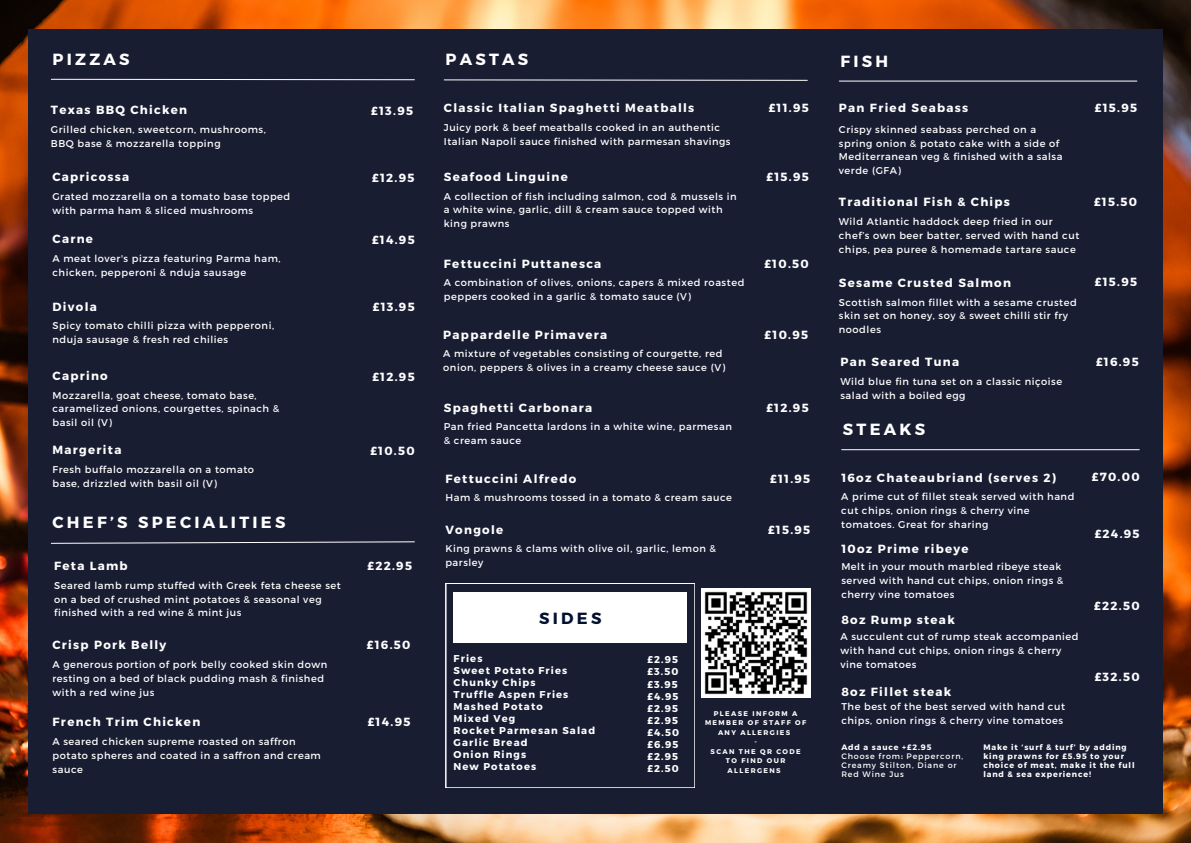
<style>
.page{position:relative;width:1191px;height:843px;background:#fff}
.page>*{position:absolute;margin:0;border:0;box-sizing:border-box;transform-origin:0 0}
.t1{font:700 16.1px "Montserrat";letter-spacing:.205em;color:#fff}
.t2{font:700 16.1px "Montserrat";letter-spacing:.205em;color:#031130}
.t3{font:700 11.8px "Montserrat";letter-spacing:.11em;color:#fff}
.t4{font:700 9.9px "Montserrat";letter-spacing:.11em;color:#fff}
.t5{font:9.8px/13.8px "Montserrat";letter-spacing:.055em;color:#fff}
.t6{font:700 7.9px/9.2px "Montserrat";letter-spacing:.11em;color:#fff}
.t7{font:7.9px/9.2px "Montserrat";letter-spacing:.11em;color:#fff}
.t8{font:700 6.8px/9.5px "Montserrat";letter-spacing:.205em;color:#fff;text-align:center}
.s1{font-weight:700}
</style>
<div class="page">
<img style="left:0;top:0;width:1190px;height:842px">
<div style="left:29px;top:29px;width:1133px;height:784px;background:#191d32"></div>
<svg style="left:50px;top:78px;width:365px;height:2px"></svg>
<svg style="left:443px;top:79px;width:365px;height:2px"></svg>
<hr style="left:839px;top:81px;width:297px;height:1px;background:#fff">
<hr style="left:841px;top:449px;width:298px;height:1px;background:#fff">
<svg style="left:446px;top:583px;width:249px;height:204px"></svg>
<svg style="left:51px;top:541px;width:364px;height:3px"></svg>
<div style="left:453px;top:592px;width:234px;height:51px;background:#fff"></div>
<img style="left:701px;top:588px;width:109px;height:109px">
<p class="t1" style="left:52px;top:49px;width:79px">PIZZAS</p>
<p class="t3" style="left:51px;top:102px;width:138px">Texas BBQ Chicken</p>
<p class="t5" style="left:51px;top:122px;width:216px">Grilled chicken, sweetcorn, mushrooms,<br>BBQ base &amp; mozzarella topping</p>
<p class="t3" style="left:52px;top:169px;width:78px">Capricossa</p>
<p class="t5" style="left:52px;top:189px;width:239px">Grated mozzarella on a tomato base topped with parma ham &amp; sliced mushrooms</p>
<p class="t3" style="left:53px;top:231px;width:42px">Carne</p>
<p class="t5" style="left:53px;top:251px;width:229px">A meat lover's pizza featuring Parma ham, chicken, pepperoni &amp; nduja sausage</p>
<p class="t3" style="left:53px;top:298px;width:46px">Divola</p>
<p class="t5" style="left:53px;top:318px;width:223px">Spicy tomato chilli pizza with pepperoni, nduja sausage &amp; fresh red chilies</p>
<p class="t3" style="left:53px;top:368px;width:57px">Caprino</p>
<p class="t5" style="left:53px;top:387px;width:228px">Mozzarella, goat cheese, tomato base, caramelized onions, courgettes, spinach &amp; basil oil (V)</p>
<p class="t3" style="left:53px;top:442px;width:70px">Margerita</p>
<p class="t5" style="left:53px;top:462px;width:203px">Fresh buffalo mozzarella on a tomato base, drizzled with basil oil (V)</p>
<p class="t1" style="left:52px;top:512px;width:234px">CHEF’S SPECIALITIES</p>
<p class="t3" style="left:54px;top:558px;width:75px">Feta Lamb</p>
<p class="t5" style="left:54px;top:577px;width:288px">Seared lamb rump stuffed with Greek feta cheese set on a bed of crushed mint potatoes &amp; seasonal veg finished with a red wine &amp; mint jus</p>
<p class="t3" style="left:52px;top:637px;width:115px">Crisp Pork Belly</p>
<p class="t5" style="left:52px;top:657px;width:276px">A generous portion of pork belly cooked skin down resting on a bed of black pudding mash &amp; finished with a red wine jus</p>
<p class="t3" style="left:53px;top:714px;width:149px">French Trim Chicken</p>
<p class="t5" style="left:53px;top:734px;width:270px">A seared chicken supreme roasted on saffron potato spheres and coated in a saffron and cream sauce</p>
<p class="t3" style="left:371px;top:103px;width:43px">£13.95</p>
<p class="t3" style="left:372px;top:170px;width:44px">£12.95</p>
<p class="t3" style="left:372px;top:232px;width:44px">£14.95</p>
<p class="t3" style="left:373px;top:299px;width:43px">£13.95</p>
<p class="t3" style="left:372px;top:368px;width:44px">£12.95</p>
<p class="t3" style="left:370px;top:443px;width:46px">£10.50</p>
<p class="t3" style="left:367px;top:557px;width:46px">£22.95</p>
<p class="t3" style="left:367px;top:636px;width:45px">£16.50</p>
<p class="t3" style="left:368px;top:713px;width:44px">£14.95</p>
<p class="t1" style="left:445px;top:49px;width:84px">PASTAS</p>
<p class="t3" style="left:444px;top:100px;width:252px">Classic Italian Spaghetti Meatballs</p>
<p class="t5" style="left:444px;top:120px;width:288px">Juicy pork &amp; beef meatballs cooked in an authentic<br>Italian Napoli sauce finished with parmesan shavings</p>
<p class="t3" style="left:444px;top:169px;width:125px">Seafood Linguine</p>
<p class="t5" style="left:444px;top:188px;width:294px">A collection of fish including salmon, cod &amp; mussels in a white wine, garlic, dill &amp; cream sauce topped with king prawns</p>
<p class="t3" style="left:444px;top:256px;width:159px">Fettuccini Puttanesca</p>
<p class="t5" style="left:444px;top:275px;width:302px">A combination of olives, onions, capers &amp; mixed roasted peppers cooked in a garlic &amp; tomato sauce (V)</p>
<p class="t3" style="left:443px;top:327px;width:165px">Pappardelle Primavera</p>
<p class="t5" style="left:443px;top:346px;width:283px">A mixture of vegetables consisting of courgette, red onion, peppers &amp; olives in a creamy cheese sauce (V)</p>
<p class="t3" style="left:444px;top:399px;width:150px">Spaghetti Carbonara</p>
<p class="t5" style="left:444px;top:419px;width:289px">Pan fried Pancetta lardons in a white wine, parmesan &amp; cream sauce</p>
<p class="t3" style="left:445px;top:471px;width:132px">Fettuccini Alfredo</p>
<p class="t5" style="left:445px;top:490px;width:288px">Ham &amp; mushrooms tossed in a tomato &amp; cream sauce</p>
<p class="t3" style="left:445px;top:521px;width:59px">Vongole</p>
<p class="t5" style="left:445px;top:541px;width:272px">King prawns &amp; clams with olive oil, garlic, lemon &amp; parsley</p>
<p class="t2" style="left:539px;top:607px;width:64px">SIDES</p>
<p class="t3" style="left:768px;top:100px;width:42px">£11.95</p>
<p class="t3" style="left:766px;top:169px;width:44px">£15.95</p>
<p class="t3" style="left:764px;top:256px;width:46px">£10.50</p>
<p class="t3" style="left:764px;top:327px;width:45px">£10.95</p>
<p class="t3" style="left:766px;top:399px;width:44px">£12.95</p>
<p class="t3" style="left:770px;top:471px;width:42px">£11.95</p>
<p class="t3" style="left:768px;top:521px;width:44px">£15.95</p>
<p class="t4" style="left:453px;top:651px;width:30px">Fries</p>
<p class="t4" style="left:453px;top:663px;width:115px">Sweet Potato Fries</p>
<p class="t4" style="left:453px;top:675px;width:83px">Chunky Chips</p>
<p class="t4" style="left:453px;top:687px;width:116px">Truffle Aspen Fries</p>
<p class="t4" style="left:453px;top:699px;width:91px">Mashed Potato</p>
<p class="t4" style="left:453px;top:711px;width:63px">Mixed Veg</p>
<p class="t4" style="left:453px;top:723px;width:143px">Rocket Parmesan Salad</p>
<p class="t4" style="left:453px;top:735px;width:75px">Garlic Bread</p>
<p class="t4" style="left:453px;top:747px;width:74px">Onion Rings</p>
<p class="t4" style="left:453px;top:759px;width:84px">New Potatoes</p>
<p class="t4" style="left:647px;top:653px;width:32px">£2.95</p>
<p class="t4" style="left:647px;top:665px;width:32px">£3.50</p>
<p class="t4" style="left:647px;top:677px;width:32px">£3.95</p>
<p class="t4" style="left:647px;top:689px;width:32px">£4.95</p>
<p class="t4" style="left:647px;top:701px;width:32px">£2.95</p>
<p class="t4" style="left:647px;top:713px;width:32px">£2.95</p>
<p class="t4" style="left:647px;top:725px;width:33px">£4.50</p>
<p class="t4" style="left:647px;top:737px;width:32px">£6.95</p>
<p class="t4" style="left:647px;top:749px;width:32px">£2.95</p>
<p class="t4" style="left:647px;top:761px;width:33px">£2.50</p>
<p class="t8" style="left:705px;top:708px;width:103px">PLEASE INFORM A<br>MEMBER OF STAFF OF<br>ANY ALLERGIES</p>
<p class="t8" style="left:754px;top:736px;width:4px">-</p>
<p class="t8" style="left:710px;top:746px;width:92px">SCAN THE QR CODE<br>TO FIND OUR<br>ALLERGENS</p>
<p class="t1" style="left:840px;top:51px;width:49px">FISH</p>
<p class="t3" style="left:838px;top:100px;width:131px">Pan Fried Seabass</p>
<p class="t5" style="left:838px;top:122px;width:225px">Crispy skinned seabass perched on a spring onion &amp; potato cake with a side of<br>Mediterranean veg &amp; finished with a salsa verde (GFA)</p>
<p class="t3" style="left:838px;top:194px;width:173px">Traditional Fish &amp; Chips</p>
<p class="t5" style="left:838px;top:214px;width:242px">Wild Atlantic haddock deep fried in our chef’s own beer batter, served with hand cut chips, pea puree &amp; homemade tartare sauce</p>
<p class="t3" style="left:838px;top:275px;width:174px">Sesame Crusted Salmon</p>
<p class="t5" style="left:838px;top:295px;width:239px">Scottish salmon fillet with a sesame crusted skin set on honey, soy &amp; sweet chilli stir fry noodles</p>
<p class="t3" style="left:840px;top:354px;width:120px">Pan Seared Tuna</p>
<p class="t5" style="left:840px;top:374px;width:223px">Wild blue fin tuna set on a classic niçoise salad with a boiled egg</p>
<p class="t1" style="left:842px;top:418px;width:84px">STEAKS</p>
<p class="t3" style="left:1094px;top:100px;width:44px">£15.95</p>
<p class="t3" style="left:1093px;top:194px;width:45px">£15.50</p>
<p class="t3" style="left:1094px;top:274px;width:44px">£15.95</p>
<p class="t3" style="left:1095px;top:354px;width:44px">£16.95</p>
<p class="t3" style="left:841px;top:469px;width:216px">16oz Chateaubriand (serves 2)</p>
<p class="t5" style="left:841px;top:489px;width:234px">A prime cut of fillet steak served with hand cut chips, onion rings &amp; cherry vine tomatoes. Great for sharing</p>
<p class="t5" style="left:841px;top:559px;width:223px">Melt in your mouth marbled ribeye steak served with hand cut chips, onion rings &amp; cherry vine tomatoes</p>
<p class="t5" style="left:840px;top:629px;width:239px">A succulent cut of rump steak accompanied with hand cut chips, onion rings &amp; cherry vine tomatoes</p>
<p class="t5" style="left:841px;top:699px;width:225px">The best of the best served with hand cut chips, onion rings &amp; cherry vine tomatoes</p>
<p class="t3" style="left:841px;top:541px;width:129px">10oz Prime ribeye</p>
<p class="t3" style="left:841px;top:612px;width:115px">8oz Rump steak</p>
<p class="t3" style="left:841px;top:683px;width:111px">8oz Fillet steak</p>
<p class="t3" style="left:1091px;top:469px;width:49px">£70.00</p>
<p class="t3" style="left:1094px;top:526px;width:46px">£24.95</p>
<p class="t3" style="left:1094px;top:597px;width:47px">£22.50</p>
<p class="t3" style="left:1094px;top:669px;width:46px">£32.50</p>
<p class="t6" style="left:841px;top:741px;width:91px">Add a sauce +£2.95</p>
<p class="t7" style="left:841px;top:750px;width:123px">Choose from<span class="s1">:</span> Peppercorn,<br>Creamy Stilton, Diane or<br>Red Wine Jus</p>
<p class="t6" style="left:983px;top:741px;width:153px">Make it ‘surf &amp; turf’ by adding king prawns for £5.95 to your choice of meat, make it the full land &amp; sea experience!</p>
</div>
